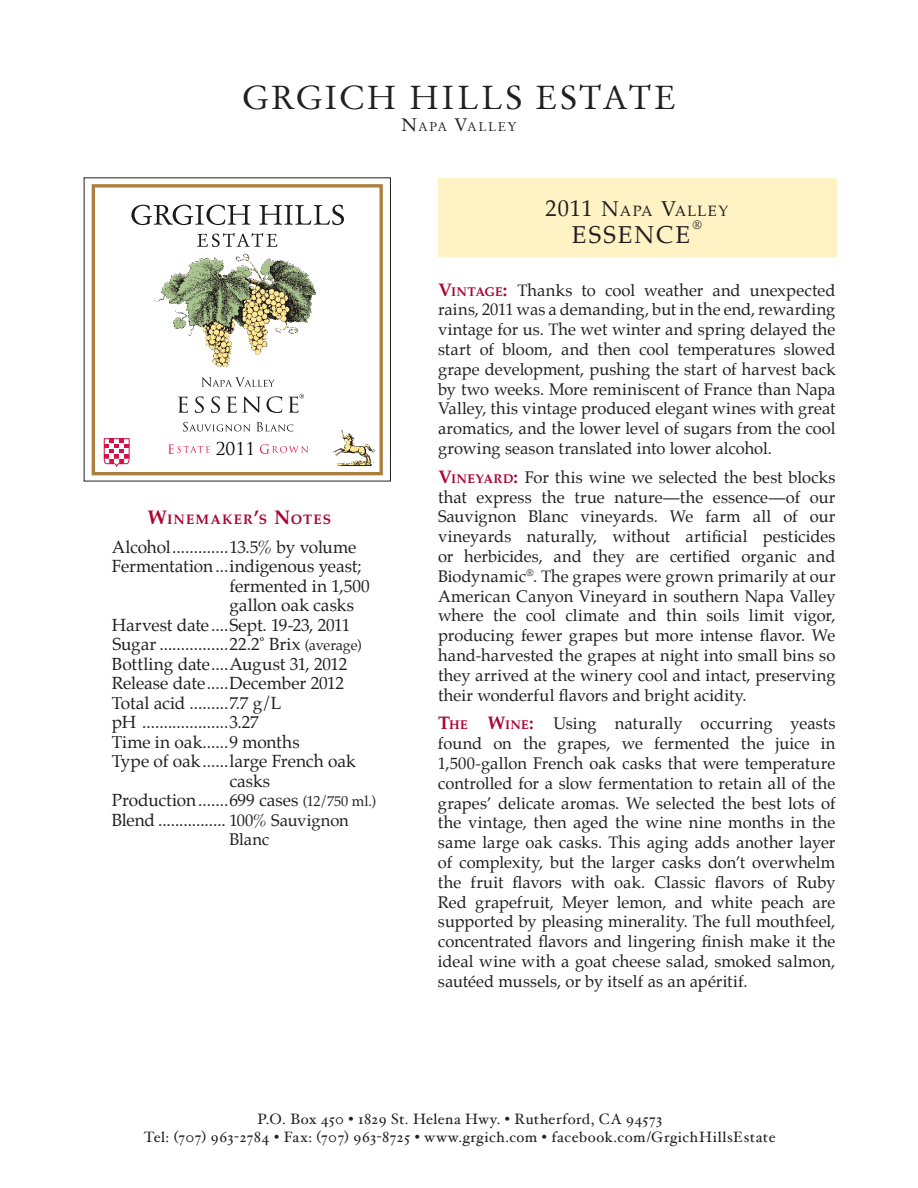
<style>
.page{position:relative;width:918px;height:1188px;background:#fff}
.page>*{position:absolute;margin:0;border:0;box-sizing:border-box;transform-origin:0 0}
.t1{font:33px "Stempel Garamond";letter-spacing:.065em;color:#221f1f}
.t2{font:24px "Palatino";letter-spacing:.09em;color:#221f1f}
.t3{font:17.25px "Palatino";letter-spacing:-.01em;color:#221f1f}
.t4{font:17.25px "Trajan Pro";color:#040304}
.t5{font:16.5px/19.8px "Palatino";color:#221f1f;text-align:justify}
.t6{font:15px/18px "Hoefler Text";letter-spacing:.025em;color:#221f1f;text-align:center}
.t7{font:14.7px "Palatino";letter-spacing:.09em;color:#221f1f}
.t8{font:700 13.65px "Palatino";letter-spacing:.085em;color:#aa0534}
.t9{font:12.6px "Stempel Garamond";letter-spacing:.105em;color:#221f1f}
.t10{font:12px "Palatino";color:#221f1f}
.s1{font-size:18px}
.s2{font-size:19.5px}
.s3{font-size:14.25px}
.s4{font-size:16.5px}
.s5{font-size:22.5px}
.s6{font-size:21px}
.s7{font-weight:700;font-size:18px;color:#aa0534}
.s8{font-weight:700;font-size:12.6px;color:#aa0534}
</style>
<div class="page">
<div style="left:438px;top:178px;width:399px;height:79px;background:#fff2c4"></div>
<svg style="left:86px;top:178px;width:300px;height:298px"></svg>
<img style="left:153px;top:253px;width:165px;height:115px">
<img style="left:333px;top:430px;width:42px;height:37px">
<svg style="left:168px;top:444px;width:42px;height:10px"></svg>
<svg style="left:260px;top:444px;width:48px;height:10px"></svg>
<svg style="left:178px;top:397px;width:10px;height:16px"></svg>
<svg style="left:195px;top:396px;width:9px;height:17px"></svg>
<svg style="left:211px;top:396px;width:9px;height:17px"></svg>
<svg style="left:226px;top:396px;width:35px;height:17px"></svg>
<svg style="left:267px;top:396px;width:15px;height:17px"></svg>
<svg style="left:202px;top:377px;width:73px;height:10px"></svg>
<svg style="left:183px;top:422px;width:110px;height:10px"></svg>
<svg style="left:104px;top:438px;width:26px;height:29px"></svg>
<svg style="left:131px;top:205px;width:119px;height:20px"></svg>
<svg style="left:259px;top:205px;width:85px;height:20px"></svg>
<svg style="left:197px;top:233px;width:80px;height:14px"></svg>
<svg style="left:288px;top:394px;width:16px;height:19px"></svg>
<h1 class="t1" style="left:242px;top:78px;width:436px">GRGICH HILLS ESTATE</h1>
<p class="t9" style="left:401px;top:119px;width:117px"><span class="s1">N</span>APA <span class="s1">V</span>ALLEY</p>
<p class="t4" style="left:216px;top:438px;width:41px">2011</p>
<p class="t8" style="left:147px;top:512px;width:185px"><span class="s2">W</span>INEMAKER<span class="s2">’</span>S <span class="s2">N</span>OTES</p>
<p class="t3" style="left:112px;top:539px;width:246px">Alcohol .............13.5% by volume</p>
<p class="t3" style="left:112px;top:559px;width:251px">Fermentation ...indigenous yeast;</p>
<p class="t3" style="left:229px;top:578px;width:142px">fermented in 1,500</p>
<p class="t3" style="left:229px;top:598px;width:126px">gallon oak casks</p>
<p class="t3" style="left:112px;top:617px;width:240px">Harvest date ....Sept. 19-23, 2011</p>
<p class="t3" style="left:113px;top:637px;width:250px">Sugar ................22.2˚ Brix <span class="s3">(average)</span></p>
<p class="t3" style="left:112px;top:656px;width:237px">Bottling date ....August 31, 2012</p>
<p class="t3" style="left:112px;top:669px;width:234px">Release date .....December 2012</p>
<p class="t3" style="left:112px;top:695px;width:171px">Total acid .........7.7 g/L</p>
<p class="t3" style="left:112px;top:715px;width:148px">pH ....................3.27</p>
<p class="t3" style="left:112px;top:734px;width:189px">Time in oak ......9 months</p>
<p class="t3" style="left:112px;top:754px;width:245px">Type of oak ......large French oak</p>
<p class="t3" style="left:229px;top:773px;width:42px">casks</p>
<p class="t3" style="left:112px;top:793px;width:265px">Production .......699 cases <span class="s3">(12/750 ml.)</span></p>
<p class="t3" style="left:112px;top:812px;width:238px">Blend ................ <span class="s4">100% Sauvignon</span></p>
<p class="t5" style="left:229px;top:831px;width:41px">Blanc</p>
<p class="t7" style="left:545px;top:202px;width:184px"><span class="s5">2011</span> <span class="s6">N</span>APA <span class="s6">V</span>ALLEY</p>
<h2 class="t2" style="left:572px;top:220px;width:120px">ESSENCE</h2>
<p class="t10" style="left:693px;top:220px;width:10px">®</p>
<p class="t5" style="left:438px;top:281px;width:399px"><span class="s7">V</span><span class="s8">INTAGE</span><span class="s7">:</span> Thanks to cool weather and unexpected rains, 2011 was a demanding, but in the end, rewarding vintage for us. The wet winter and spring delayed the start of bloom, and then cool temperatures slowed grape development, pushing the start of harvest back by two weeks. More reminiscent of France than Napa Valley, this vintage produced elegant wines with great aromatics, and the lower level of sugars from the cool growing season translated into lower alcohol.</p>
<p class="t5" style="left:438px;top:469px;width:399px"><span class="s7">V</span><span class="s8">INEYARD</span><span class="s7">:</span> For this wine we selected the best blocks that express the true nature—the essence—of our Sauvignon Blanc vineyards. We farm all of our vineyards naturally, without artificial pesticides or herbicides, and they are certified organic and Biodynamic<sup>®</sup>. The grapes were grown primarily at our American Canyon Vineyard in southern Napa Valley where the cool climate and thin soils limit vigor, producing fewer grapes but more intense flavor. We hand-harvested the grapes at night into small bins so they arrived at the winery cool and intact, preserving their wonderful flavors and bright acidity.</p>
<p class="t5" style="left:438px;top:715px;width:399px"><span class="s7">T</span><span class="s8">HE</span> <span class="s7">W</span><span class="s8">INE</span><span class="s7">:</span> Using naturally occurring yeasts found on the grapes, we fermented the juice in 1,500-gallon French oak casks that were temperature controlled for a slow fermentation to retain all of the grapes’ delicate aromas. We selected the best lots of the vintage, then aged the wine nine months in the same large oak casks. This aging adds another layer of complexity, but the larger casks don’t overwhelm the fruit flavors with oak. Classic flavors of Ruby Red grapefruit, Meyer lemon, and white peach are supported by pleasing minerality. The full mouthfeel, concentrated flavors and lingering finish make it the ideal wine with a goat cheese salad, smoked salmon, sautéed mussels, or by itself as an apéritif.</p>
<p class="t6" style="left:144px;top:1110px;width:633px">P.O. Box 450 • 1829 St. Helena Hwy. • Rutherford, CA 94573<br>Tel: (707) 963-2784 • Fax: (707) 963-8725 • www.grgich.com • facebook.com/GrgichHillsEstate</p>
</div>
